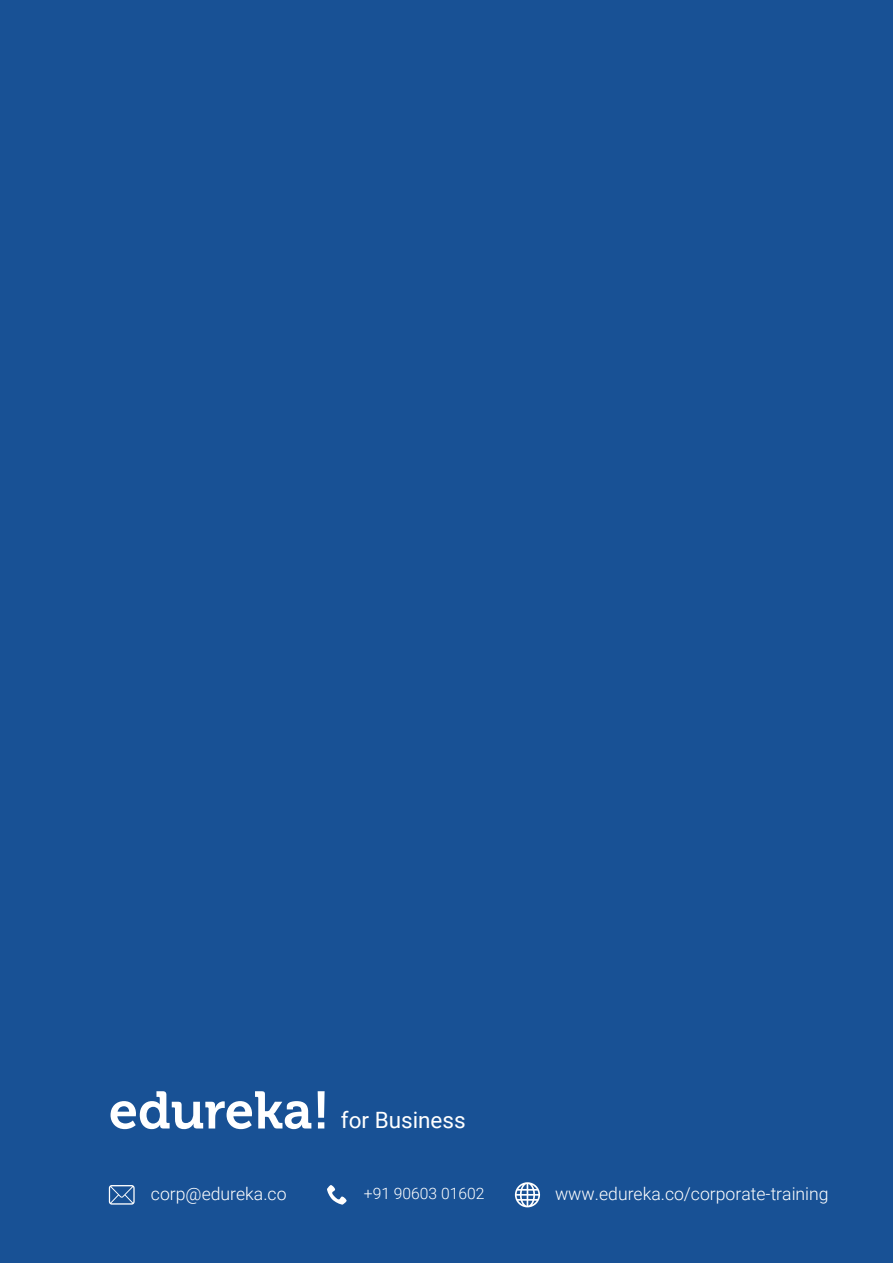
<style>
.page{position:relative;width:893px;height:1263px;background:#185195}
.page>*{position:absolute;margin:0;border:0;box-sizing:border-box;transform-origin:0 0}
.t1{font:52.5px "Museo 700";color:#fff}
.t2{font:22.5px "Roboto";color:#fff}
.t3{font:300 17.55px "Roboto";color:#fff}
.t4{font:300 15.6px "Roboto";color:#fff}
</style>
<div class="page">
<svg style="left:109px;top:1185px;width:26px;height:19px"></svg>
<svg style="left:327px;top:1185px;width:20px;height:19px"></svg>
<svg style="left:515px;top:1182px;width:25px;height:25px"></svg>
<h1 class="t1" style="left:109px;top:1081px;width:222px">edureka!</h1>
<p class="t2" style="left:341px;top:1104px;width:126px">for Business</p>
<p class="t3" style="left:151px;top:1181px;width:137px">corp@edureka.co</p>
<p class="t4" style="left:364px;top:1183px;width:122px">+91 90603 01602</p>
<p class="t3" style="left:555px;top:1181px;width:275px">www.edureka.co/corporate-training</p>
</div>
